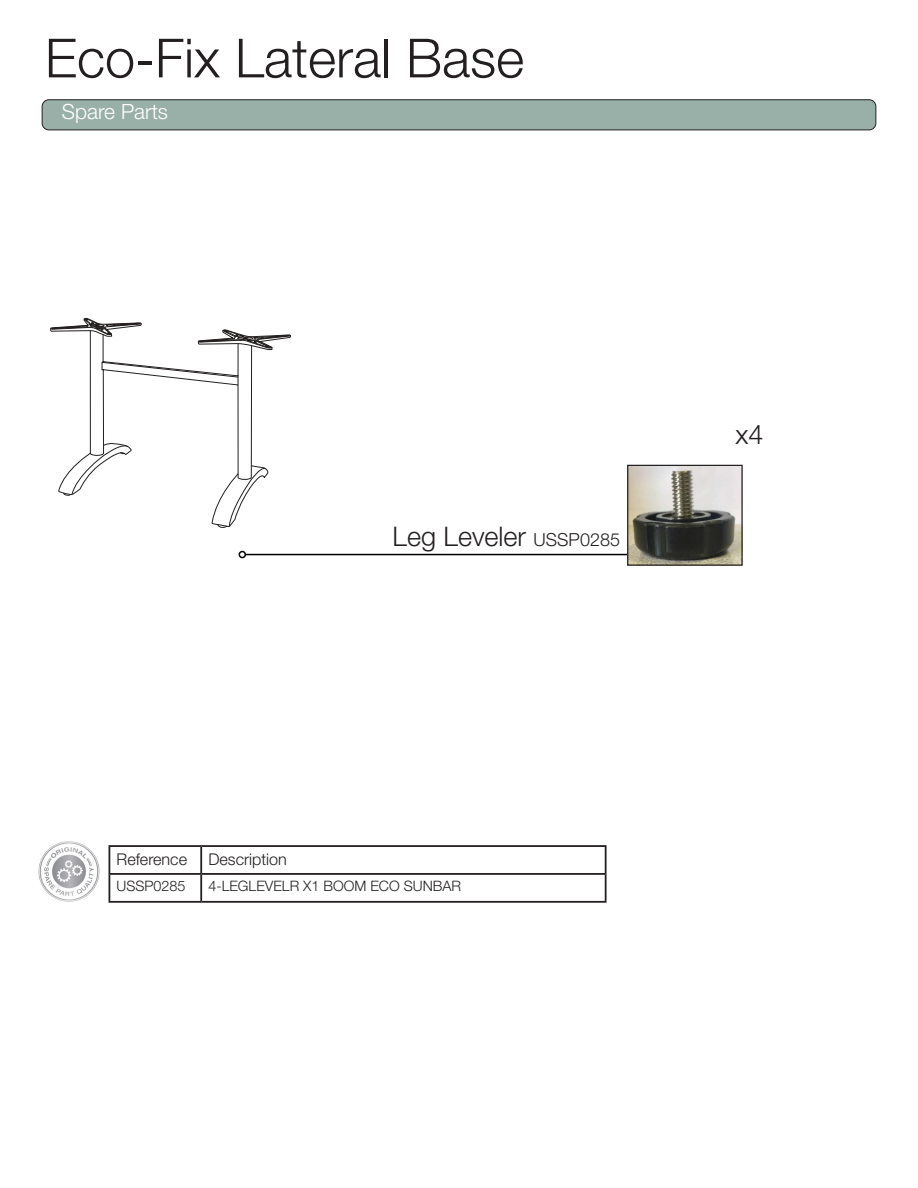
<style>
.page{position:relative;width:918px;height:1188px;background:#fff}
.page>*{position:absolute;margin:0;border:0;box-sizing:border-box;transform-origin:0 0}
.t1{font:300 54px "Helvetica Neue LT Std";color:#231f20}
.t2{font:300 27px "Helvetica Neue LT Std";color:#231f20}
.t3{font:300 21px "Helvetica Neue LT Std";color:#fff}
.t4{font:300 16.2px "Helvetica Neue LT Std";color:#231f20}
.t5{font:300 14.4px "Helvetica Neue LT Std";color:#231f20}
.s1{font-size:18px}
</style>
<div class="page">
<svg style="left:50px;top:318px;width:241px;height:210px"></svg>
<hr style="left:245px;top:554px;width:382px;height:1px;background:#000">
<div style="left:239px;top:551px;width:7px;height:7px;border:2px solid #000;border-radius:50%"></div>
<img style="left:629px;top:467px;width:112px;height:97px">
<div style="left:627px;top:465px;width:116px;height:101px;border:1px solid #231f20"></div>
<img style="left:38px;top:841px;width:62px;height:61px">
<hr style="left:109px;top:845px;width:92px;height:2px;background:#231f20">
<hr style="left:201px;top:845px;width:406px;height:2px;background:#231f20">
<hr style="left:200px;top:847px;width:2px;height:26px;background:#231f20">
<hr style="left:605px;top:847px;width:2px;height:26px;background:#231f20">
<hr style="left:109px;top:873px;width:92px;height:2px;background:#231f20">
<svg style="left:109px;top:847px;width:1px;height:54px"></svg>
<hr style="left:201px;top:873px;width:406px;height:2px;background:#231f20">
<hr style="left:200px;top:875px;width:2px;height:26px;background:#231f20">
<hr style="left:605px;top:875px;width:2px;height:26px;background:#231f20">
<hr style="left:109px;top:901px;width:92px;height:2px;background:#231f20">
<hr style="left:201px;top:901px;width:406px;height:2px;background:#231f20">
<div style="left:42px;top:100px;width:834px;height:30px;background:#99b0a8;border-radius:7px"></div>
<div style="left:42px;top:99px;width:834px;height:31px;border:1px solid #231f20;border-radius:7px"></div>
<p class="t1" style="left:45px;top:25px;width:481px">Eco-Fix Lateral Base</p>
<p class="t3" style="left:62px;top:99px;width:108px">Spare Parts</p>
<p class="t2" style="left:393px;top:520px;width:229px">Leg Leveler <span class="s1">USSP0285</span></p>
<p class="t2" style="left:735px;top:418px;width:29px">x4</p>
<p class="t4" style="left:117px;top:849px;width:72px">Reference</p>
<p class="t4" style="left:208px;top:849px;width:80px">Description</p>
<p class="t5" style="left:117px;top:877px;width:71px">USSP0285</p>
<p class="t5" style="left:208px;top:877px;width:254px">4-LEGLEVELR X1 BOOM ECO SUNBAR</p>
</div>
